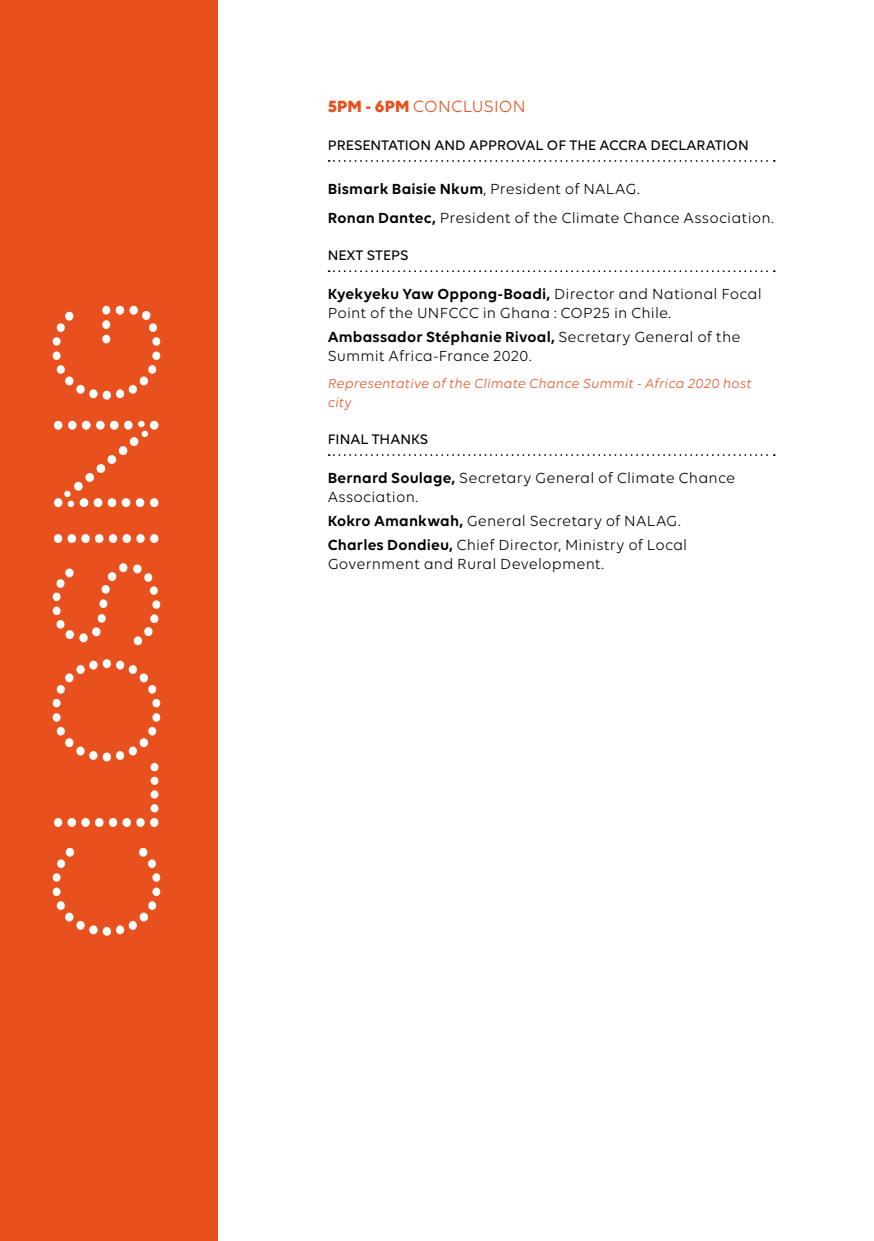
<style>
.page{position:relative;width:874px;height:1241px;background:#fff}
.page>*{position:absolute;margin:0;border:0;box-sizing:border-box;transform-origin:0 0}
.t1{font:148.75px "Punto";letter-spacing:.005em;color:#fff}
.date_lieu_rouge{font:17.5px "Volte";letter-spacing:.01em;color:#e8511e}
.liste{font:15.75px/18.9px "Volte";letter-spacing:.01em;color:#000}
.titre_evenement{font:500 14.88px "Volte";color:#000}
.liste-2{font:italic 14px/18.9px "Volte";letter-spacing:.01em;color:#e8511e}
.s1{font-weight:700}
.s2{font-weight:600}
</style>
<div class="page">
<svg style="left:328px;top:160px;width:446px;height:2px"></svg>
<svg style="left:328px;top:270px;width:446px;height:2px"></svg>
<svg style="left:328px;top:454px;width:446px;height:2px"></svg>
<div style="left:0;top:0;width:217px;height:1240px;background:#e8511e"></div>
<p class="t1" style="left:22px;top:942px;width:646px;rotate:-90deg">CLOSING</p>
<p class="date_lieu_rouge" style="left:327px;top:97px;width:199px"><span class="s1">5PM - 6PM</span> CONCLUSION</p>
<p class="titre_evenement" style="left:327px;top:137px;width:422px">PRESENTATION AND APPROVAL OF THE ACCRA DECLARATION</p>
<p class="liste" style="left:327px;top:179px;width:313px"><span class="s2">Bismark Baisie Nkum</span>, President of NALAG.</p>
<p class="liste" style="left:327px;top:208px;width:447px"><span class="s2">Ronan Dantec,</span> President of the Climate Chance Association.</p>
<p class="titre_evenement" style="left:327px;top:247px;width:82px">NEXT STEPS</p>
<p class="liste" style="left:327px;top:284px;width:435px"><span class="s2">Kyekyeku Yaw Oppong-Boadi,</span> Director and National Focal<br>Point of the UNFCCC in Ghana : COP25 in Chile.</p>
<p class="liste" style="left:327px;top:327px;width:414px"><span class="s2">Ambassador Stéphanie Rivoal,</span> Secretary General of the<br>Summit Africa-France 2020.</p>
<p class="liste-2" style="left:327px;top:373px;width:425px">Representative of the Climate Chance Summit - Africa 2020 host city</p>
<p class="titre_evenement" style="left:327px;top:431px;width:102px">FINAL THANKS</p>
<p class="liste" style="left:327px;top:468px;width:408px"><span class="s2">Bernard Soulage,</span> Secretary General of Climate Chance<br>Association.</p>
<p class="liste" style="left:327px;top:511px;width:354px"><span class="s2">Kokro Amankwah,</span> General Secretary of NALAG.</p>
<p class="liste" style="left:327px;top:534px;width:361px"><span class="s2">Charles Dondieu,</span> Chief Director, Ministry of Local<br>Government and Rural Development.</p>
</div>
